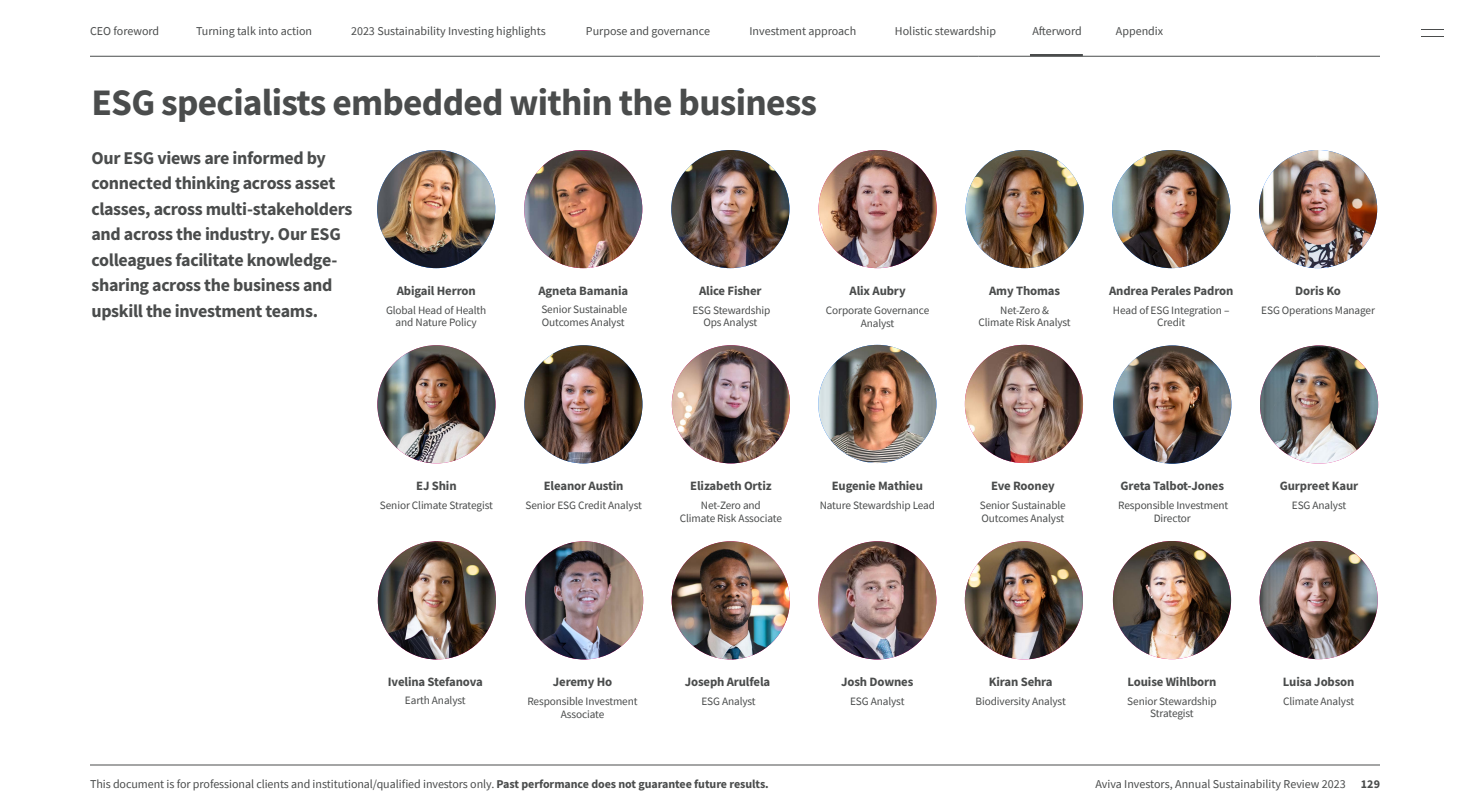
<style>
.page{position:relative;width:1470px;height:810px;background:#fff}
.page>*{position:absolute;margin:0;border:0;box-sizing:border-box;transform-origin:0 0}
.t1{font:700 37.5px "Source Sans Pro";letter-spacing:-.02em;color:#4a4c4c}
.t2{font:700 18px/25.5px "Source Sans Pro";letter-spacing:-.02em;color:#4a4c4c}
.t3{font:700 12.75px "Source Sans Pro";letter-spacing:-.01em;color:#4a4c4c}
.t4{font:12px "Source Sans Pro";color:#4a4c4c}
.t5{font:700 12px "Source Sans Pro";color:#4a4c4c}
.t6{font:11.25px/12.8px "Source Sans Pro";letter-spacing:-.01em;color:#4a4c4c;text-align:center}
.s1{font-weight:700}
</style>
<div class="page">
<hr style="left:90px;top:765px;width:1290px;height:1px;background:#4a4c4c">
<img style="left:818px;top:541px;width:118px;height:118px;border-radius:59px">
<img style="left:966px;top:150px;width:118px;height:118px;border-radius:59px">
<img style="left:524px;top:150px;width:118px;height:118px">
<img style="left:671px;top:150px;width:118px;height:118px;border-radius:59px">
<img style="left:1112px;top:150px;width:118px;height:118px;border-radius:59px">
<img style="left:1259px;top:150px;width:118px;height:118px;border-radius:59px">
<img style="left:965px;top:541px;width:118px;height:118px;border-radius:59px">
<img style="left:672px;top:541px;width:118px;height:118px;border-radius:59px">
<img style="left:525px;top:541px;width:118px;height:118px;border-radius:59px">
<img style="left:818px;top:345px;width:118px;height:118px;border-radius:59px">
<img style="left:965px;top:345px;width:118px;height:118px;border-radius:59px">
<img style="left:524px;top:345px;width:118px;height:118px;border-radius:59px">
<img style="left:672px;top:345px;width:118px;height:118px;border-radius:59px">
<img style="left:819px;top:150px;width:118px;height:118px;border-radius:59px">
<img style="left:377px;top:345px;width:119px;height:118px;border-radius:59px">
<img style="left:1260px;top:345px;width:118px;height:119px;border-radius:59px">
<img style="left:1113px;top:345px;width:118px;height:119px;border-radius:59px">
<img style="left:378px;top:541px;width:118px;height:118px;border-radius:59px">
<img style="left:1113px;top:541px;width:118px;height:118px;border-radius:59px">
<img style="left:1260px;top:541px;width:118px;height:118px;border-radius:59px">
<img style="left:377px;top:150px;width:118px;height:118px;border-radius:59px">
<hr style="left:1030px;top:54px;width:53px;height:2px;background:#4a4c4c">
<hr style="left:90px;top:56px;width:889px;height:1px;background:#4a4c4c">
<hr style="left:979px;top:56px;width:337px;height:1px;background:#4a4c4c">
<hr style="left:1316px;top:56px;width:64px;height:1px;background:#4a4c4c">
<svg style="left:1421px;top:36px;width:23px;height:1px"></svg>
<svg style="left:1421px;top:29px;width:23px;height:1px"></svg>
<p class="t4" style="left:90px;top:24px;width:71px">CEO foreword</p>
<p class="t4" style="left:196px;top:24px;width:118px">Turning talk into action</p>
<p class="t4" style="left:351px;top:24px;width:196px">2023 Sustainability Investing highlights</p>
<p class="t4" style="left:586px;top:24px;width:126px">Purpose and governance</p>
<p class="t4" style="left:749px;top:24px;width:108px">Investment approach</p>
<p class="t4" style="left:895px;top:24px;width:103px">Holistic stewardship</p>
<p class="t4" style="left:1032px;top:24px;width:51px">Afterword</p>
<p class="t4" style="left:1116px;top:24px;width:49px">Appendix</p>
<h1 class="t1" style="left:92px;top:77px;width:727px">ESG specialists embedded within the business</h1>
<h2 class="t2" style="left:92px;top:145px;width:263px">Our ESG views are informed by connected thinking across asset classes, across multi-stakeholders and across the industry. Our ESG colleagues facilitate knowledge&shy;sharing across the business and upskill the investment teams.</h2>
<p class="t3" style="left:397px;top:282px;width:81px">Abigail Herron</p>
<p class="t6" style="left:386px;top:303px;width:102px">Global Head of Health and Nature Policy</p>
<p class="t3" style="left:538px;top:282px;width:91px">Agneta Bamania</p>
<p class="t6" style="left:541px;top:303px;width:87px;text-align:left">Senior Sustainable<br>Outcomes Analyst</p>
<p class="t3" style="left:699px;top:282px;width:64px">Alice Fisher</p>
<p class="t6" style="left:692px;top:303px;width:80px">ESG Stewardship<br>Ops Analyst</p>
<p class="t3" style="left:850px;top:282px;width:58px">Alix Aubry</p>
<p class="t6" style="left:826px;top:304px;width:105px">Corporate Governance<br>Analyst</p>
<p class="t3" style="left:989px;top:282px;width:73px">Amy Thomas</p>
<p class="t6" style="left:979px;top:303px;width:94px">Net-Zero &amp;<br>Climate Risk Analyst</p>
<p class="t3" style="left:1109px;top:282px;width:126px">Andrea Perales Padron</p>
<p class="t6" style="left:1113px;top:303px;width:118px">Head of ESG Integration –<br>Credit</p>
<p class="t3" style="left:1295px;top:282px;width:47px">Doris Ko</p>
<p class="t6" style="left:1261px;top:303px;width:115px">ESG Operations Manager</p>
<p class="t3" style="left:416px;top:478px;width:42px">EJ Shin</p>
<p class="t6" style="left:380px;top:499px;width:114px">Senior Climate Strategist</p>
<p class="t3" style="left:544px;top:477px;width:81px">Eleanor Austin</p>
<p class="t6" style="left:525px;top:499px;width:118px">Senior ESG Credit Analyst</p>
<p class="t3" style="left:690px;top:477px;width:83px">Elizabeth Ortiz</p>
<p class="t6" style="left:680px;top:499px;width:104px">Net-Zero and<br>Climate Risk Associate</p>
<p class="t3" style="left:832px;top:477px;width:93px">Eugenie Mathieu</p>
<p class="t6" style="left:820px;top:499px;width:117px">Nature Stewardship Lead</p>
<p class="t3" style="left:991px;top:477px;width:65px">Eve Rooney</p>
<p class="t6" style="left:980px;top:499px;width:87px;text-align:left">Senior Sustainable<br>Outcomes Analyst</p>
<p class="t3" style="left:1121px;top:477px;width:105px">Greta Talbot-Jones</p>
<p class="t6" style="left:1118px;top:499px;width:112px">Responsible Investment<br>Director</p>
<p class="t3" style="left:1280px;top:477px;width:80px">Gurpreet Kaur</p>
<p class="t6" style="left:1292px;top:499px;width:56px">ESG Analyst</p>
<p class="t3" style="left:388px;top:673px;width:96px">Ivelina Stefanova</p>
<p class="t6" style="left:405px;top:694px;width:62px">Earth Analyst</p>
<p class="t3" style="left:553px;top:673px;width:61px">Jeremy Ho</p>
<p class="t6" style="left:527px;top:695px;width:112px">Responsible Investment<br>Associate</p>
<p class="t3" style="left:685px;top:673px;width:87px">Joseph Arulfela</p>
<p class="t6" style="left:701px;top:695px;width:56px">ESG Analyst</p>
<p class="t3" style="left:841px;top:673px;width:74px">Josh Downes</p>
<p class="t6" style="left:850px;top:695px;width:56px">ESG Analyst</p>
<p class="t3" style="left:989px;top:673px;width:65px">Kiran Sehra</p>
<p class="t6" style="left:976px;top:695px;width:92px">Biodiversity Analyst</p>
<p class="t3" style="left:1128px;top:673px;width:90px">Louise Wihlborn</p>
<p class="t6" style="left:1127px;top:694px;width:91px">Senior Stewardship<br>Strategist</p>
<p class="t3" style="left:1283px;top:673px;width:73px">Luisa Jobson</p>
<p class="t6" style="left:1283px;top:694px;width:73px">Climate Analyst</p>
<p class="t4" style="left:90px;top:776px;width:680px">This document is for professional clients and institutional/qualified investors only. <span class="s1">Past performance does not guarantee future results.</span></p>
<p class="t4" style="left:1095px;top:776px;width:252px">Aviva Investors, Annual Sustainability Review 2023</p>
<p class="t5" style="left:1361px;top:775px;width:21px">129</p>
</div>
